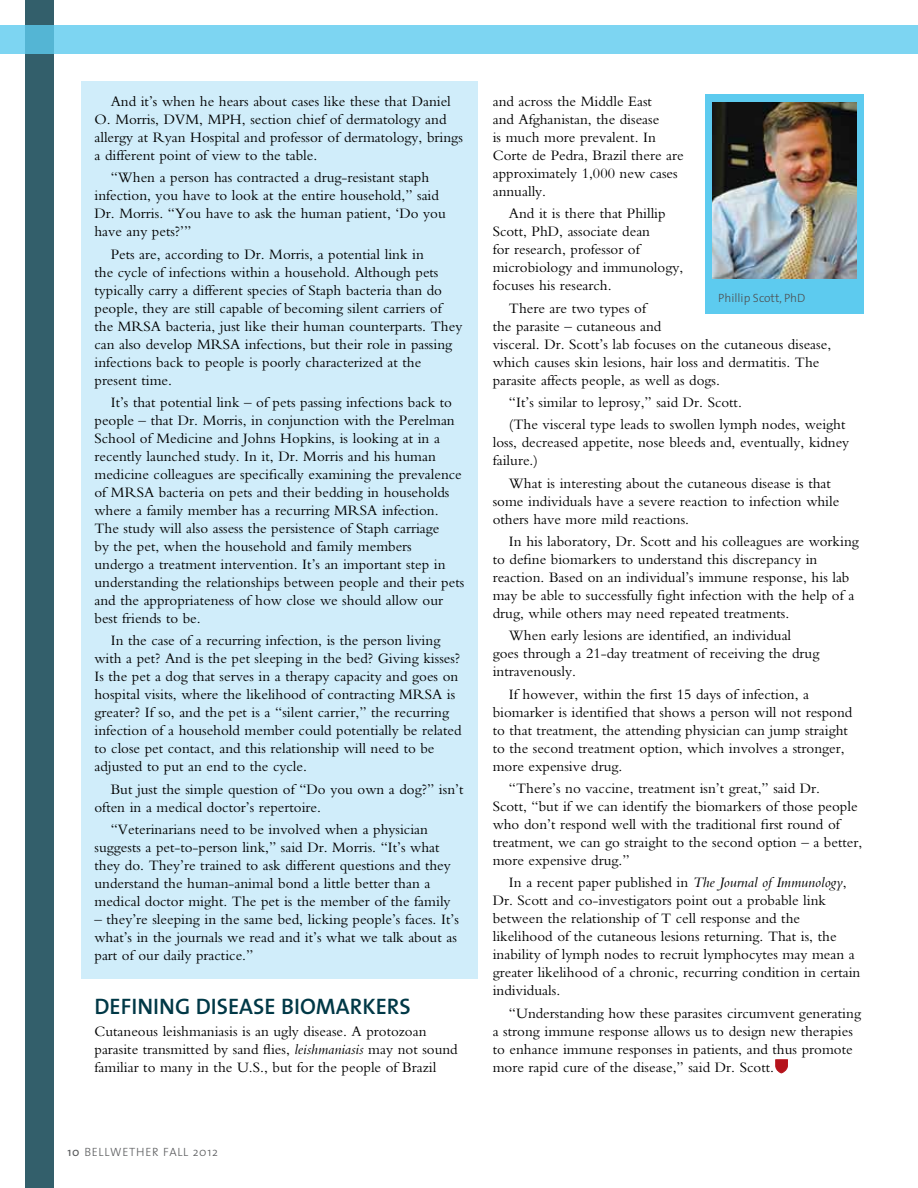
<style>
.page{position:relative;width:918px;height:1188px;background:#fff}
.page>*{position:absolute;margin:0;border:0;box-sizing:border-box;transform-origin:0 0}
.t1{font:600 22.5px "The Sans";color:#003846}
.t2{font:15px/18px "Bembo";color:#000}
.t3{font:300 12px "The Sans";color:#58595b}
.t4{font:300 12px "The Sans";color:#4d4d4f}
.s1{font-style:italic}
.s2{font-weight:400}
</style>
<div class="page">
<div style="left:81px;top:81px;width:396px;height:897px;background:#d0edfa"></div>
<svg style="left:776px;top:1060px;width:12px;height:13px"></svg>
<div style="left:26px;top:0;width:28px;height:1188px;background:#335f6b"></div>
<div style="left:0;top:26px;width:918px;height:28px;background:#7dd5f2"></div>
<div style="left:705px;top:94px;width:159px;height:220px;background:#5dcbef"></div>
<img style="left:713px;top:102px;width:143px;height:176px">
<p class="t2" style="left:95px;top:92px;width:370px;text-indent:16px">And it’s when he hears about cases like these that Daniel O. Morris, DVM, MPH, section chief of dermatology and allergy at Ryan Hospital and professor of dermatology, brings a different point of view to the table.</p>
<p class="t2" style="left:95px;top:168px;width:353px;text-indent:16px">“When a person has contracted a drug-resistant staph infection, you have to look at the entire household,” said Dr. Morris. “You have to ask the human patient, ‘Do you have any pets?’”</p>
<p class="t2" style="left:95px;top:245px;width:369px;text-indent:16px">Pets are, according to Dr. Morris, a potential link in<br>the cycle of infections within a household. Although pets typically carry a different species of Staph bacteria than do people, they are still capable of becoming silent carriers of the MRSA bacteria, just like their human counterparts. They can also develop MRSA infections, but their role in passing infections back to people is poorly characterized at the present time.</p>
<p class="t2" style="left:95px;top:393px;width:371px;text-indent:16px">It’s that potential link – of pets passing infections back to people – that Dr. Morris, in conjunction with the Perelman School of Medicine and Johns Hopkins, is looking at in a recently launched study. In it, Dr. Morris and his human medicine colleagues are specifically examining the prevalence of MRSA bacteria on pets and their bedding in households where a family member has a recurring MRSA infection.<br>The study will also assess the persistence of Staph carriage<br>by the pet, when the household and family members undergo a treatment intervention. It’s an important step in understanding the relationships between people and their pets and the appropriateness of how close we should allow our best friends to be.</p>
<p class="t2" style="left:95px;top:631px;width:369px;text-indent:16px">In the case of a recurring infection, is the person living with a pet? And is the pet sleeping in the bed? Giving kisses?<br>Is the pet a dog that serves in a therapy capacity and goes on hospital visits, where the likelihood of contracting MRSA is greater? If so, and the pet is a “silent carrier,” the recurring infection of a household member could potentially be related to close pet contact, and this relationship will need to be adjusted to put an end to the cycle.</p>
<p class="t2" style="left:95px;top:780px;width:370px;text-indent:16px">But just the simple question of “Do you own a dog?” isn’t often in a medical doctor’s repertoire.</p>
<p class="t2" style="left:95px;top:820px;width:358px;text-indent:16px">“Veterinarians need to be involved when a physician suggests a pet-to-person link,” said Dr. Morris. “It’s what they do. They’re trained to ask different questions and they understand the human-animal bond a little better than a medical doctor might. The pet is the member of the family</p>
<p class="t2" style="left:95px;top:910px;width:366px">– they’re sleeping in the same bed, licking people’s faces. It’s what’s in the journals we read and it’s what we talk about as part of our daily practice.”</p>
<p class="t1" style="left:94px;top:987px;width:318px">DEFINING DISEASE BIOMARKERS</p>
<p class="t2" style="left:94px;top:1022px;width:365px">Cutaneous leishmaniasis is an ugly disease. A protozoan parasite transmitted by sand flies, <span class="s1">leishmaniasis</span> may not sound familiar to many in the U.S., but for the people of Brazil</p>
<p class="t2" style="left:493px;top:92px;width:192px">and across the Middle East<br>and Afghanistan, the disease<br>is much more prevalent. In<br>Corte de Pedra, Brazil there are approximately 1,000 new cases annually.</p>
<p class="t2" style="left:493px;top:204px;width:192px;text-indent:16px">And it is there that Phillip<br>Scott, PhD, associate dean<br>for research, professor of microbiology and immunology, focuses his research.</p>
<p class="t2" style="left:493px;top:299px;width:340px;text-indent:16px">There are two types of<br>the parasite – cutaneous and<br>visceral. Dr. Scott’s lab focuses on the cutaneous disease, which causes skin lesions, hair loss and dermatitis. The parasite affects people, as well as dogs.</p>
<p class="t2" style="left:509px;top:391px;width:338px;line-height:22.4px">“It’s similar to leprosy,” said Dr. Scott.<br>(The visceral type leads to swollen lymph nodes, weight</p>
<p class="t2" style="left:493px;top:433px;width:358px">loss, decreased appetite, nose bleeds and, eventually, kidney failure.)</p>
<p class="t2" style="left:493px;top:474px;width:348px;text-indent:16px">What is interesting about the cutaneous disease is that some individuals have a severe reaction to infection while others have more mild reactions.</p>
<p class="t2" style="left:493px;top:532px;width:368px;text-indent:16px">In his laboratory, Dr. Scott and his colleagues are working to define biomarkers to understand this discrepancy in reaction. Based on an individual’s immune response, his lab may be able to successfully fight infection with the help of a drug, while others may need repeated treatments.</p>
<p class="t2" style="left:493px;top:626px;width:328px;text-indent:16px">When early lesions are identified, an individual goes through a 21-day treatment of receiving the drug intravenously.</p>
<p class="t2" style="left:493px;top:685px;width:361px;text-indent:16px">If however, within the first 15 days of infection, a biomarker is identified that shows a person will not respond to that treatment, the attending physician can jump straight to the second treatment option, which involves a stronger, more expensive drug.</p>
<p class="t2" style="left:493px;top:779px;width:371px;text-indent:16px">“There’s no vaccine, treatment isn’t great,” said Dr.<br>Scott, “but if we can identify the biomarkers of those people who don’t respond well with the traditional first round of treatment, we can go straight to the second option – a better, more expensive drug.”</p>
<p class="t2" style="left:493px;top:873px;width:369px;text-indent:16px">In a recent paper published in <span class="s1">The Journal of Immunology</span>, Dr. Scott and co-investigators point out a probable link between the relationship of T cell response and the likelihood of the cutaneous lesions returning. That is, the inability of lymph nodes to recruit lymphocytes may mean a greater likelihood of a chronic, recurring condition in certain individuals.</p>
<p class="t2" style="left:493px;top:1004px;width:370px;text-indent:16px">“Understanding how these parasites circumvent generating a strong immune response allows us to design new therapies to enhance immune responses in patients, and thus promote more rapid cure of the disease,” said Dr. Scott.</p>
<p class="t4" style="left:718px;top:288px;width:89px">PHILLIP SCOTT, PHD</p>
<p class="t3" style="left:68px;top:1142px;width:24px"><span class="s2">10</span> BELL</p>
<p class="t3" style="left:110px;top:1142px;width:21px">WETHER</p>
<p class="t3" style="left:163px;top:1142px;width:8px">FALL</p>
<p class="t3" style="left:193px;top:1142px;width:27px">2012</p>
</div>
